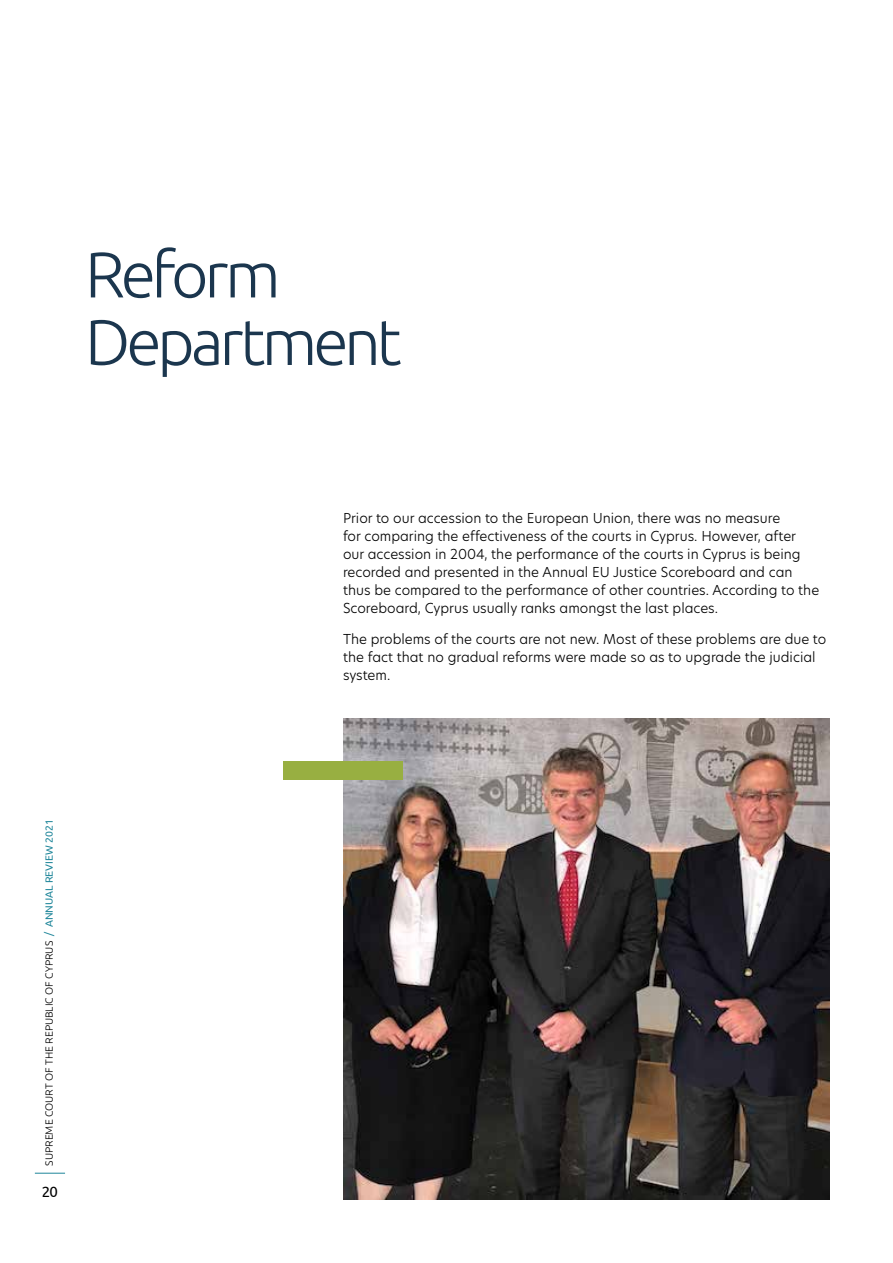
<style>
.page{position:relative;width:893px;height:1263px;background:#fff}
.page>*{position:absolute;margin:0;border:0;box-sizing:border-box;transform-origin:0 0}
.t1{font:300 64.5px/67.5px "Ubuntu";letter-spacing:-.065em;color:#1b364e}
.t2{font:15px "Ubuntu";color:#000}
.t3{font:300 13.5px/18px "New Hero";color:#000}
.t4{font:300 10.5px "Ubuntu";color:#000}
.s1{font-weight:400;color:#1f869a}
</style>
<div class="page">
<hr style="left:35px;top:1173px;width:30px;height:1px;background:#1f869a">
<img style="left:343px;top:719px;width:486px;height:480px">
<div style="left:283px;top:761px;width:120px;height:19px;background:#98af41"></div>
<h1 class="t1" style="left:85px;top:239px;width:318px">Reform<br>Department</h1>
<p class="t3" style="left:343px;top:509px;width:478px">Prior to our accession to the European Union, there was no measure<br>for comparing the effectiveness of the courts in Cyprus. However, after our accession in 2004, the performance of the courts in Cyprus is being recorded and presented in the Annual EU Justice Scoreboard and can thus be compared to the performance of other countries. According to the Scoreboard, Cyprus usually ranks amongst the last places.</p>
<p class="t3" style="left:343px;top:630px;width:485px">The problems of the courts are not new. Most of these problems are due to the fact that no gradual reforms were made so as to upgrade the judicial system.</p>
<p class="t4" style="left:43px;top:1166px;width:348px;rotate:-90deg">SUPREME COURT OF THE REPUBLIC OF CYPRUS <span class="s1">/ ANNUAL REVIEW 2021</span></p>
<p class="t2" style="left:42px;top:1182px;width:18px">20</p>
</div>
